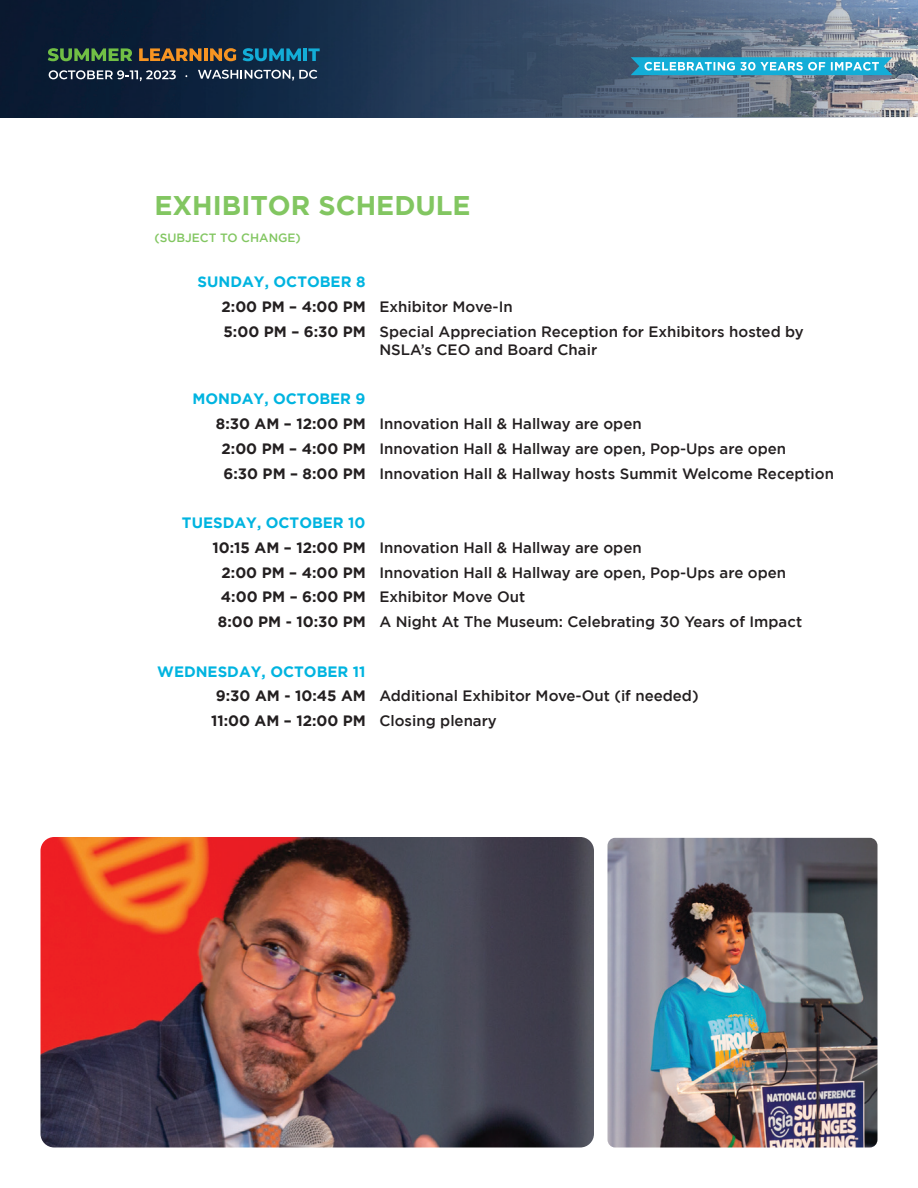
<style>
.page{position:relative;width:918px;height:1188px;background:#fff}
.page>*{position:absolute;margin:0;border:0;box-sizing:border-box;transform-origin:0 0}
.t1{font:700 27px "Gotham";color:#82c661}
.t2{font:500 15px/24.8px "Gotham";color:#231f20}
.t3{font:700 15px "Gotham";color:#00b4e0}
.t4{font:700 15px "Gotham";color:#231f20}
.t5{font:500 12px "Gotham";color:#82c661}
.s1{font-weight:700;color:#00b4e0}
.s2{font-weight:700}
.s3{font-weight:500}
</style>
<div class="page">
<img style="left:0;top:0;width:911px;height:118px">
<img style="left:431px;top:0;width:487px;height:117px">
<svg style="left:631px;top:57px;width:261px;height:18px;background:#41b9da"></svg>
<img style="left:40px;top:837px;width:554px;height:311px">
<img style="left:608px;top:838px;width:270px;height:310px">
<svg style="left:243px;top:48px;width:77px;height:13px"></svg>
<svg style="left:48px;top:48px;width:84px;height:13px"></svg>
<svg style="left:139px;top:48px;width:62px;height:13px"></svg>
<hr style="left:204px;top:48px;width:4px;height:13px;background:#f79422">
<svg style="left:210px;top:48px;width:26px;height:13px"></svg>
<svg style="left:49px;top:70px;width:127px;height:11px"></svg>
<svg style="left:198px;top:70px;width:119px;height:11px"></svg>
<h1 class="t1" style="left:154px;top:190px;width:318px">EXHIBITOR SCHEDULE</h1>
<p class="t5" style="left:154px;top:231px;width:148px">(SUBJECT TO CHANGE)</p>
<p class="t2" style="left:222px;top:269px;width:584px;text-indent:-24px"><span class="s1">SUNDAY, OCTOBER 8<br></span><span class="s2">2:00 PM – 4:00 PM</span> Exhibitor Move-In<br><span class="s2">5:00 PM – 6:30 PM</span> Special Appreciation Reception for Exhibitors hosted by</p>
<p class="t2" style="left:379px;top:337px;width:219px">NSLA’s CEO and Board Chair</p>
<p class="t3" style="left:192px;top:390px;width:175px">MONDAY, OCTOBER 9</p>
<p class="t2" style="left:216px;top:411px;width:427px"><span class="s2">8:30 AM – 12:00 PM</span> Innovation Hall &amp; Hallway are open</p>
<p class="t2" style="left:222px;top:436px;width:566px"><span class="s2">2:00 PM – 4:00 PM</span> Innovation Hall &amp; Hallway are open, Pop-Ups are open</p>
<p class="t2" style="left:224px;top:461px;width:612px"><span class="s2">6:30 PM – 8:00 PM</span> Innovation Hall &amp; Hallway hosts Summit Welcome Reception</p>
<p class="t3" style="left:182px;top:514px;width:185px">TUESDAY, OCTOBER 10</p>
<p class="t2" style="left:213px;top:535px;width:431px"><span class="s2">10:15 AM – 12:00 PM</span> Innovation Hall &amp; Hallway are open</p>
<p class="t2" style="left:222px;top:560px;width:566px"><span class="s2">2:00 PM – 4:00 PM</span> Innovation Hall &amp; Hallway are open, Pop-Ups are open</p>
<p class="t2" style="left:221px;top:584px;width:306px"><span class="s2">4:00 PM – 6:00 PM</span> Exhibitor Move Out</p>
<p class="t2" style="left:218px;top:609px;width:586px"><span class="s2">8:00 PM - 10:30 PM</span> A Night At The Museum: Celebrating 30 Years of Impact</p>
<p class="t3" style="left:157px;top:663px;width:210px">WEDNESDAY, OCTOBER 11</p>
<p class="t2" style="left:216px;top:683px;width:484px"><span class="s2">9:30 AM - 10:45 AM</span> Additional Exhibitor Move-Out (if needed)</p>
<p class="t4" style="left:211px;top:712px;width:287px">11:00 AM – 12:00 PM <span class="s3">Closing plenary</span></p>
</div>
